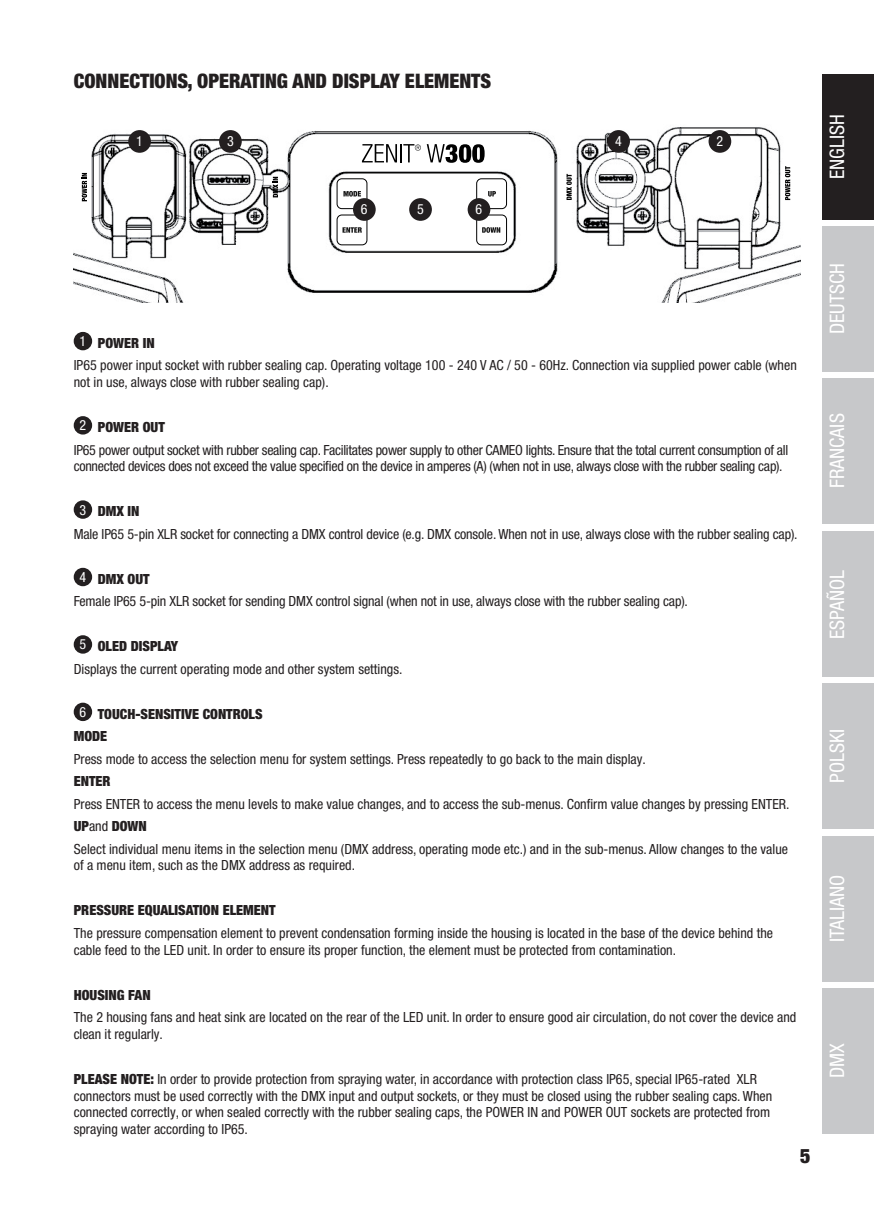
<style>
.page{position:relative;width:874px;height:1225px;background:#fff}
.page>*{position:absolute;margin:0;border:0;box-sizing:border-box;transform-origin:0 0}
.t1{font:condensed 20px "Helvetica Neue LT Std";color:#fff}
.t2{font:900 condensed 20px "Helvetica Neue LT Pro";color:#231f20}
.t3{font:900 condensed 20px "Helvetica Neue LT Std";color:#231f20}
.t4{font:condensed 14px/22.4px "Helvetica Neue LT Pro";color:#231f20}
.t5{font:condensed 14px/22.4px "Helvetica Neue LT Pro";letter-spacing:-.02em;color:#231f20}
.t6{font:900 condensed 14px/22.4px "Helvetica Neue LT Pro";color:#231f20}
.t7{font:condensed 14px "Helvetica Neue LT Pro";color:#fff}
.s1{color:#fff}
.s2{font-weight:900}
.s3{font-weight:400;color:#fff}
</style>
<div class="page">
<div style="left:821px;top:988px;width:52px;height:146px;background:#c7c8ca"></div>
<div style="left:821px;top:74px;width:52px;height:145px;background:#231f20"></div>
<div style="left:821px;top:226px;width:52px;height:145px;background:#c7c8ca"></div>
<div style="left:821px;top:378px;width:52px;height:146px;background:#c7c8ca"></div>
<div style="left:821px;top:531px;width:52px;height:146px;background:#c7c8ca"></div>
<div style="left:821px;top:683px;width:52px;height:146px;background:#c7c8ca"></div>
<div style="left:821px;top:836px;width:52px;height:145px;background:#c7c8ca"></div>
<img style="left:74px;top:127px;width:725px;height:175px">
<svg style="left:82px;top:173px;width:5px;height:28px"></svg>
<svg style="left:273px;top:177px;width:5px;height:20px"></svg>
<svg style="left:566px;top:174px;width:5px;height:26px"></svg>
<svg style="left:784px;top:166px;width:5px;height:34px"></svg>
<svg style="left:343px;top:191px;width:18px;height:5px"></svg>
<div style="left:337px;top:179px;width:30px;height:30px;border:1px solid #000;border-radius:5px"></div>
<svg style="left:342px;top:227px;width:20px;height:6px"></svg>
<div style="left:337px;top:215px;width:30px;height:30px;border:1px solid #000;border-radius:5px"></div>
<svg style="left:488px;top:191px;width:7px;height:5px"></svg>
<div style="left:476px;top:179px;width:30px;height:30px;border:1px solid #000;border-radius:5px"></div>
<svg style="left:482px;top:227px;width:18px;height:6px"></svg>
<div style="left:476px;top:215px;width:30px;height:30px;border:1px solid #000;border-radius:5px"></div>
<svg style="left:362px;top:144px;width:122px;height:19px"></svg>
<div style="left:128px;top:130px;width:23px;height:23px;background:#231f20;border-radius:50%"></div>
<div style="left:219px;top:130px;width:23px;height:23px;background:#231f20;border-radius:50%"></div>
<div style="left:353px;top:198px;width:22px;height:23px;background:#231f20;border-radius:50%"></div>
<div style="left:409px;top:198px;width:22px;height:23px;background:#231f20;border-radius:50%"></div>
<div style="left:467px;top:198px;width:23px;height:23px;background:#231f20;border-radius:50%"></div>
<div style="left:607px;top:130px;width:22px;height:23px;background:#231f20;border-radius:50%"></div>
<div style="left:708px;top:130px;width:22px;height:23px;background:#231f20;border-radius:50%"></div>
<div style="left:75px;top:333px;width:16px;height:16px;background:#231f20;border-radius:50%"></div>
<div style="left:74px;top:332px;width:18px;height:18px;border:2px solid #231f20;border-radius:50%"></div>
<div style="left:75px;top:417px;width:16px;height:16px;background:#231f20;border-radius:50%"></div>
<div style="left:74px;top:416px;width:18px;height:18px;border:2px solid #231f20;border-radius:50%"></div>
<div style="left:75px;top:501px;width:16px;height:17px;background:#231f20;border-radius:50%"></div>
<div style="left:74px;top:500px;width:18px;height:19px;border:2px solid #231f20;border-radius:50%"></div>
<div style="left:75px;top:569px;width:16px;height:16px;background:#231f20;border-radius:50%"></div>
<div style="left:74px;top:568px;width:18px;height:18px;border:2px solid #231f20;border-radius:50%"></div>
<div style="left:75px;top:636px;width:16px;height:16px;background:#231f20;border-radius:50%"></div>
<div style="left:74px;top:635px;width:18px;height:18px;border:2px solid #231f20;border-radius:50%"></div>
<div style="left:75px;top:703px;width:16px;height:17px;background:#231f20;border-radius:50%"></div>
<div style="left:74px;top:702px;width:18px;height:19px;border:2px solid #231f20;border-radius:50%"></div>
<h1 class="t2" style="left:74px;top:69px;width:419px">CONNECTIONS, OPERATING AND DISPLAY ELEMENTS</h1>
<p class="t7" style="left:136px;top:133px;width:8px">1</p>
<p class="t7" style="left:227px;top:133px;width:8px">3</p>
<p class="t7" style="left:361px;top:201px;width:8px">6</p>
<p class="t7" style="left:417px;top:201px;width:8px">5</p>
<p class="t7" style="left:475px;top:201px;width:8px">6</p>
<p class="t7" style="left:615px;top:133px;width:8px">4</p>
<p class="t7" style="left:716px;top:133px;width:8px">2</p>
<h1 class="t1" style="left:824px;top:179px;width:66px;rotate:-90deg">ENGLISH</h1>
<p class="t4" style="left:74px;top:332px;width:724px;text-indent:6px"><span class="s1">1</span> <span class="s2">POWER IN<br></span>IP65 power input socket with rubber sealing cap. Operating voltage 100 - 240 V AC / 50 - 60Hz. Connection via supplied power cable (when</p>
<p class="t4" style="left:74px;top:371px;width:256px">not in use, always close with rubber sealing cap).</p>
<p class="t5" style="left:74px;top:416px;width:715px;text-indent:6px"><span class="s1">2</span> <span class="s2">POWER OUT<br></span>IP65 power output socket with rubber sealing cap. Facilitates power supply to other CAMEO lights. Ensure that the total current consumption of all</p>
<p class="t5" style="left:74px;top:455px;width:710px">connected devices does not exceed the value specified on the device in amperes (A) (when not in use, always close with the rubber sealing cap).</p>
<p class="t4" style="left:74px;top:500px;width:725px;text-indent:6px"><span class="s1">3</span> <span class="s2">DMX IN<br></span>Male IP65 5-pin XLR socket for connecting a DMX control device (e.g. DMX console. When not in use, always close with the rubber sealing cap).</p>
<p class="t4" style="left:74px;top:567px;width:615px;text-indent:6px"><span class="s1">4</span> <span class="s2">DMX OUT<br></span>Female IP65 5-pin XLR socket for sending DMX control signal (when not in use, always close with the rubber sealing cap).</p>
<p class="t4" style="left:74px;top:635px;width:330px;text-indent:6px"><span class="s1">5</span> <span class="s2">OLED DISPLAY<br></span>Displays the current operating mode and other system settings.</p>
<p class="t6" style="left:74px;top:702px;width:190px;text-indent:6px"><span class="s3">6</span> TOUCH-SENSITIVE CONTROLS<br>MODE</p>
<p class="t4" style="left:74px;top:747px;width:573px">Press mode to access the selection menu for system settings. Press repeatedly to go back to the main display.</p>
<p class="t6" style="left:74px;top:770px;width:38px">ENTER</p>
<p class="t4" style="left:74px;top:792px;width:716px">Press ENTER to access the menu levels to make value changes, and to access the sub-menus. Confirm value changes by pressing ENTER.<br><span class="s2">UP</span>and <span class="s2">DOWN<br></span>Select individual menu items in the selection menu (DMX address, operating mode etc.) and in the sub-menus. Allow changes to the value</p>
<p class="t4" style="left:74px;top:854px;width:283px">of a menu item, such as the DMX address as required.</p>
<p class="t6" style="left:74px;top:899px;width:203px">PRESSURE EQUALISATION ELEMENT</p>
<p class="t4" style="left:74px;top:924px;width:700px;line-height:16.8px">The pressure compensation element to prevent condensation forming inside the housing is located in the base of the device behind the cable feed to the LED unit. In order to ensure its proper function, the element must be protected from contamination.</p>
<p class="t6" style="left:74px;top:983px;width:78px">HOUSING FAN</p>
<p class="t4" style="left:74px;top:1008px;width:723px;line-height:16.8px">The 2 housing fans and heat sink are located on the rear of the LED unit. In order to ensure good air circulation, do not cover the device and clean it regularly.</p>
<p class="t4" style="left:74px;top:1070px;width:699px;line-height:16.8px"><span class="s2">PLEASE NOTE:</span> In order to provide protection from spraying water, in accordance with protection class IP65, special IP65-rated XLR connectors must be used correctly with the DMX input and output sockets, or they must be closed using the rubber sealing caps. When connected correctly, or when sealed correctly with the rubber sealing caps, the POWER IN and POWER OUT sockets are protected from spraying water according to IP65.</p>
<h1 class="t3" style="left:799px;top:1143px;width:12px">5</h1>
<h1 class="t1" style="left:824px;top:334px;width:73px;rotate:-90deg">DEUTSCH</h1>
<h1 class="t1" style="left:824px;top:488px;width:76px;rotate:-90deg">FRANCAIS</h1>
<h1 class="t1" style="left:825px;top:639px;width:71px;rotate:-90deg">ESPAÑOL</h1>
<h1 class="t1" style="left:825px;top:783px;width:55px;rotate:-90deg">POLSKI</h1>
<h1 class="t1" style="left:825px;top:942px;width:69px;rotate:-90deg">ITALIANO</h1>
<h1 class="t1" style="left:825px;top:1078px;width:36px;rotate:-90deg">DMX</h1>
</div>
